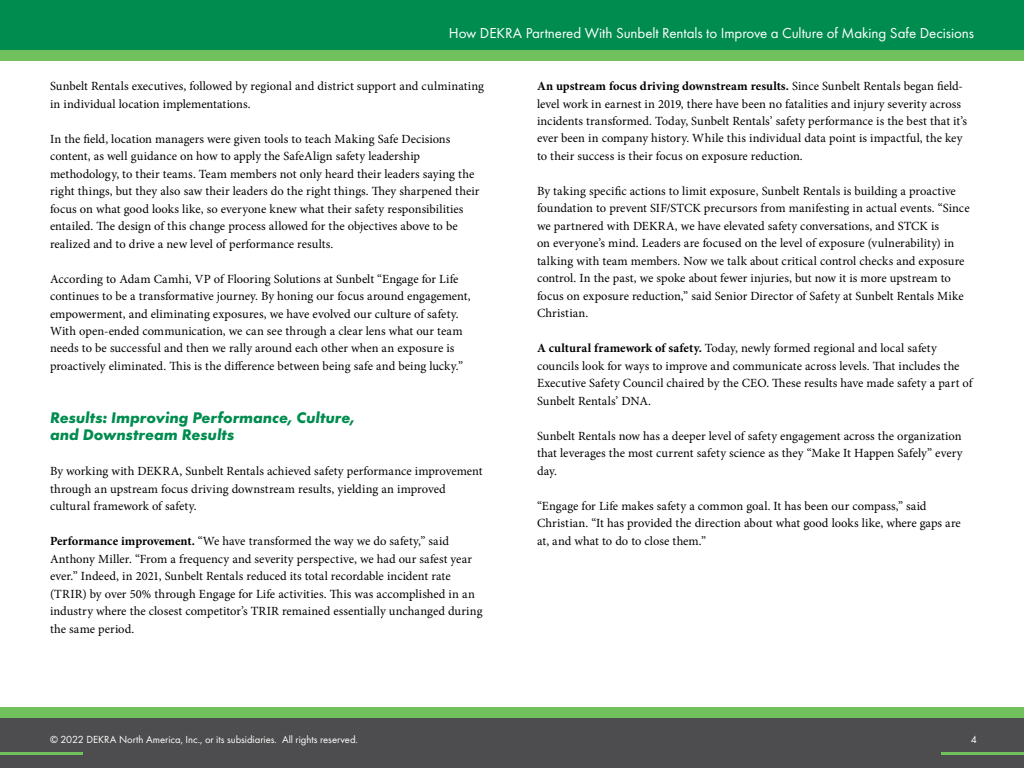
<style>
.page{position:relative;width:1024px;height:768px;background:#fff}
.page>*{position:absolute;margin:0;border:0;box-sizing:border-box;transform-origin:0 0}
.t1{font:italic 700 16px/17.5px "Futura PT";letter-spacing:-.005em;color:#008c4f}
.t2{font:15px "Futura PT";letter-spacing:-.005em;color:#fff}
.t3{font:12.5px/17.5px "Minion Pro";letter-spacing:.005em;color:#000}
.t4{font:10.65px "Futura PT";letter-spacing:-.005em;color:#fff}
.s1{font-weight:700}
</style>
<div class="page">
<div style="left:0;top:718px;width:1024px;height:50px;background:#4d4d4f"></div>
<div style="left:0;top:707px;width:1024px;height:11px;background:#70c05d"></div>
<div style="left:0;top:0;width:1024px;height:50px;background:#008c4f"></div>
<div style="left:0;top:50px;width:1024px;height:11px;background:#70c05d"></div>
<hr style="left:0;top:752px;width:83px;height:3px;background:#70c05d">
<hr style="left:941px;top:752px;width:83px;height:3px;background:#70c05d">
<p class="t2" style="left:449px;top:24px;width:527px">How DEKRA Partnered With Sunbelt Rentals to Improve a Culture of Making Safe Decisions</p>
<p class="t3" style="left:50px;top:77px;width:436px">Sunbelt Rentals executives, followed by regional and district support and culminating in individual location implementations.</p>
<p class="t3" style="left:50px;top:130px;width:431px">In the field, location managers were given tools to teach Making Safe Decisions content, as well guidance on how to apply the SafeAlign safety leadership methodology, to their teams. Team members not only heard their leaders saying the right things, but they also saw their leaders do the right things. They sharpened their focus on what good looks like, so everyone knew what their safety responsibilities entailed. The design of this change process allowed for the objectives above to be realized and to drive a new level of performance results.</p>
<p class="t3" style="left:50px;top:270px;width:422px">According to Adam Camhi, VP of Flooring Solutions at Sunbelt “Engage for Life continues to be a transformative journey. By honing our focus around engagement, empowerment, and eliminating exposures, we have evolved our culture of safety.<br>With open-ended communication, we can see through a clear lens what our team needs to be successful and then we rally around each other when an exposure is proactively eliminated. This is the difference between being safe and being lucky.”</p>
<p class="t1" style="left:50px;top:408px;width:306px">Results: Improving Performance, Culture, and Downstream Results</p>
<p class="t3" style="left:50px;top:462px;width:434px">By working with DEKRA, Sunbelt Rentals achieved safety performance improvement through an upstream focus driving downstream results, yielding an improved cultural framework of safety.</p>
<p class="t3" style="left:50px;top:532px;width:434px"><span class="s1">Performance improvement.</span> “We have transformed the way we do safety,” said Anthony Miller. “From a frequency and severity perspective, we had our safest year ever.” Indeed, in 2021, Sunbelt Rentals reduced its total recordable incident rate (TRIR) by over 50% through Engage for Life activities. This was accomplished in an industry where the closest competitor’s TRIR remained essentially unchanged during the same period.</p>
<p class="t3" style="left:537px;top:77px;width:432px"><span class="s1">An upstream focus driving downstream results.</span> Since Sunbelt Rentals began field&shy;level work in earnest in 2019, there have been no fatalities and injury severity across incidents transformed. Today, Sunbelt Rentals’ safety performance is the best that it’s ever been in company history. While this individual data point is impactful, the key to their success is their focus on exposure reduction.</p>
<p class="t3" style="left:537px;top:182px;width:434px">By taking specific actions to limit exposure, Sunbelt Rentals is building a proactive foundation to prevent SIF/STCK precursors from manifesting in actual events. “Since we partnered with DEKRA, we have elevated safety conversations, and STCK is<br>on everyone’s mind. Leaders are focused on the level of exposure (vulnerability) in talking with team members. Now we talk about critical control checks and exposure control. In the past, we spoke about fewer injuries, but now it is more upstream to focus on exposure reduction,” said Senior Director of Safety at Sunbelt Rentals Mike Christian.</p>
<p class="t3" style="left:537px;top:340px;width:437px"><span class="s1">A cultural framework of safety.</span> Today, newly formed regional and local safety councils look for ways to improve and communicate across levels. That includes the Executive Safety Council chaired by the CEO. These results have made safety a part of Sunbelt Rentals’ DNA.</p>
<p class="t3" style="left:537px;top:427px;width:427px;text-align:justify">Sunbelt Rentals now has a deeper level of safety engagement across the organization that leverages the most current safety science as they “Make It Happen Safely” every day.</p>
<p class="t3" style="left:537px;top:497px;width:425px">“Engage for Life makes safety a common goal. It has been our compass,” said<br>Christian. “It has provided the direction about what good looks like, where gaps are at, and what to do to close them.”</p>
<p class="t4" style="left:50px;top:734px;width:310px">© 2022 DEKRA North America, Inc., or its subsidiaries. All rights reserved.</p>
<p class="t4" style="left:971px;top:734px;width:8px">4</p>
</div>
